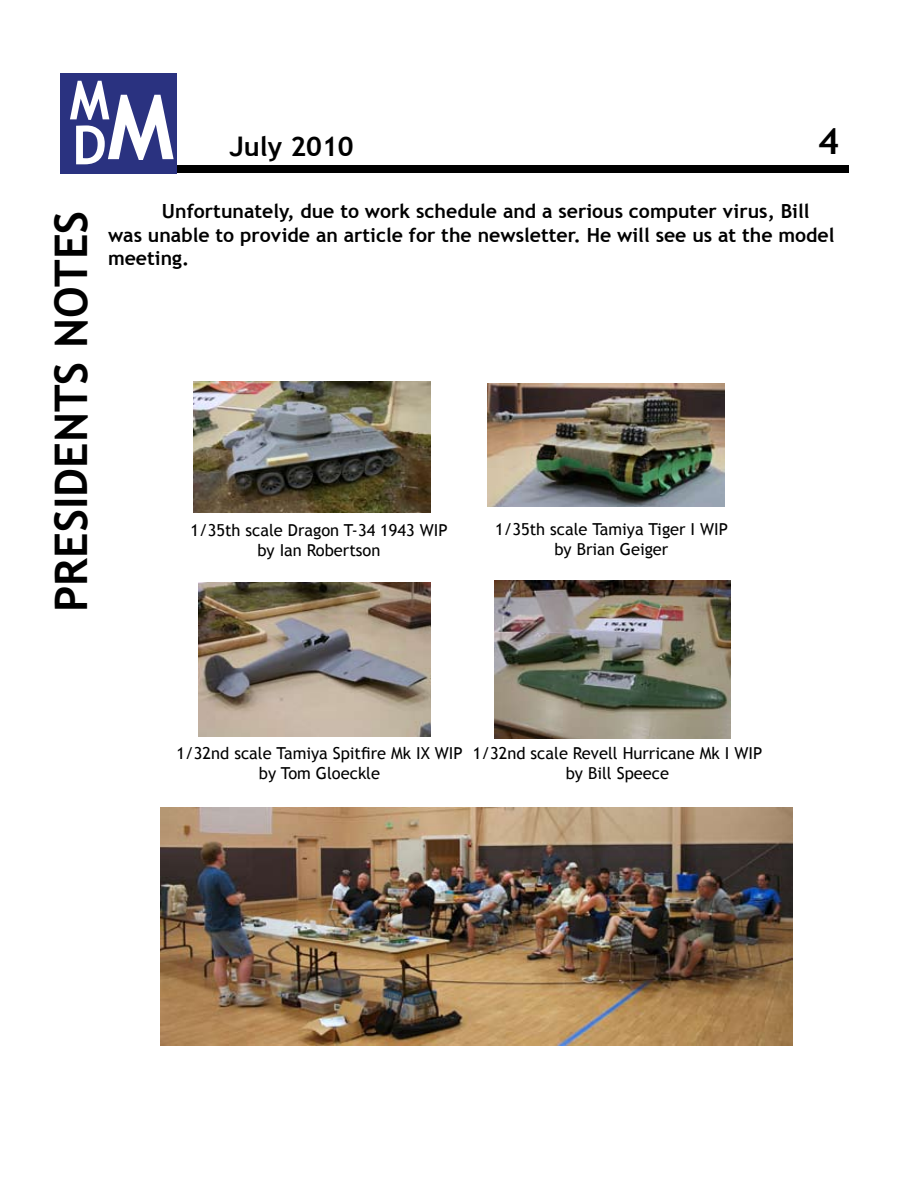
<style>
.page{position:relative;width:918px;height:1188px;background:#fff}
.page>*{position:absolute;margin:0;border:0;box-sizing:border-box;transform-origin:0 0}
.t1{font:700 54px/45px "Trebuchet MS";color:#fff}
.t2{font:700 45px "Trebuchet MS";color:#000}
.t3{font:700 36px "Trebuchet MS";color:#000}
.t4{font:700 27px "Trebuchet MS";color:#000}
.t5{font:700 19.5px/23.4px "Trebuchet MS";color:#000}
.t6{font:16.5px/19.8px "Trebuchet MS";color:#000;text-align:center}
.s1{font-size:90px}
</style>
<div class="page">
<div style="left:61px;top:74px;width:116px;height:100px;background:#2a3280"></div>
<div style="left:177px;top:165px;width:672px;height:8px;background:#000"></div>
<img style="left:194px;top:381px;width:236px;height:132px">
<img style="left:488px;top:383px;width:236px;height:123px">
<img style="left:199px;top:582px;width:231px;height:155px">
<img style="left:494px;top:580px;width:237px;height:158px">
<img style="left:160px;top:807px;width:632px;height:239px">
<h1 class="t1" style="left:69px;top:78px;width:106px">M<br>D<span class="s1">M</span></h1>
<h3 class="t4" style="left:230px;top:130px;width:126px">July 2010</h3>
<h3 class="t3" style="left:818px;top:118px;width:23px">4</h3>
<h2 class="t2" style="left:43px;top:612px;width:403px;rotate:-90deg">PRESIDENTS NOTES</h2>
<p class="t5" style="left:108px;top:200px;width:728px;text-indent:54px">Unfortunately, due to work schedule and a serious computer virus, Bill was unable to provide an article for the newsletter. He will see us at the model meeting.</p>
<p class="t6" style="left:190px;top:521px;width:259px">1/35th scale Dragon T-34 1943 WIP by Ian Robertson</p>
<p class="t6" style="left:495px;top:520px;width:234px">1/35th scale Tamiya Tiger I WIP by Brian Geiger</p>
<p class="t6" style="left:177px;top:744px;width:288px">1/32nd scale Tamiya Spitfire Mk IX WIP by Tom Gloeckle</p>
<p class="t6" style="left:473px;top:744px;width:291px">1/32nd scale Revell Hurricane Mk I WIP by Bill Speece</p>
</div>
